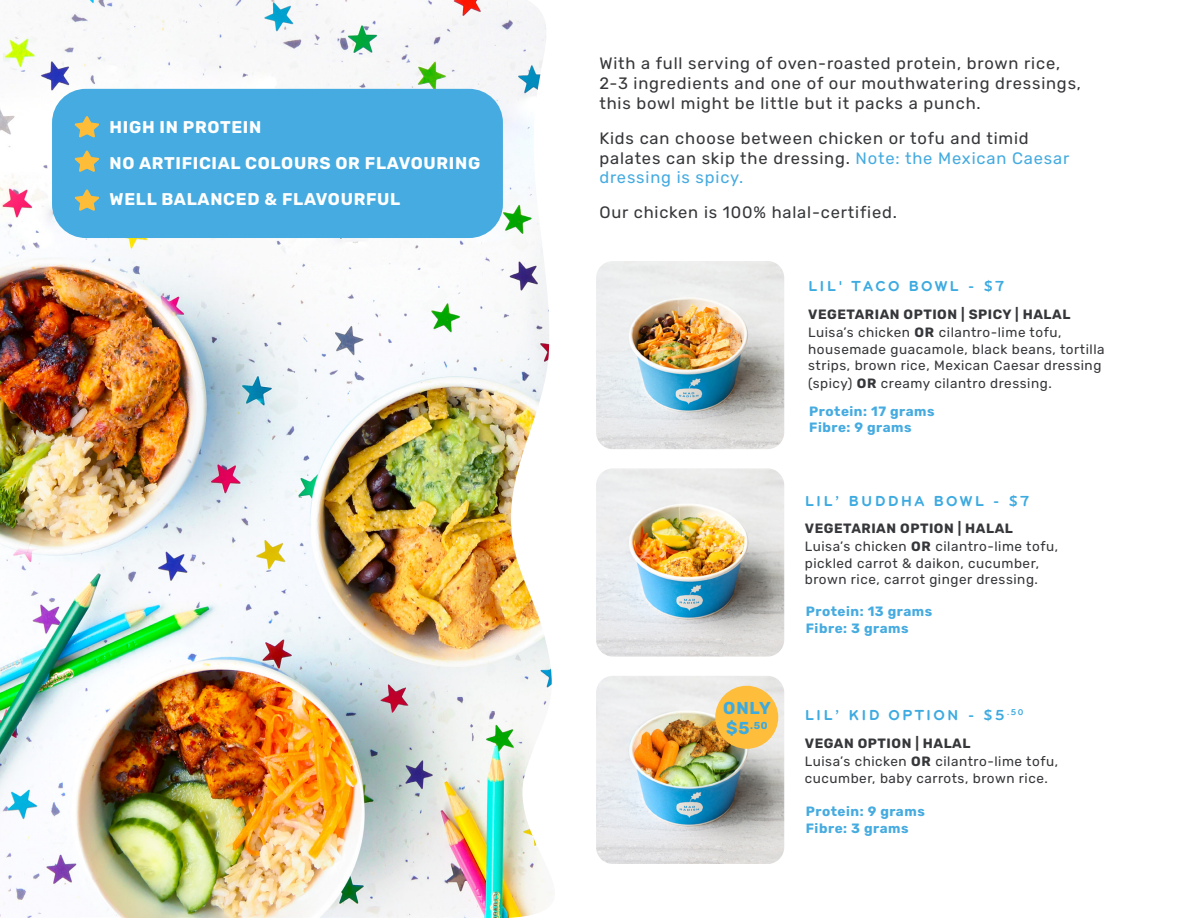
<style>
.page{position:relative;width:1188px;height:918px;background:#fff}
.page>*{position:absolute;margin:0;border:0;box-sizing:border-box;transform-origin:0 0}
.t1{font:700 17.25px "Rubik";color:#3daae0}
.t2{font:700 16.95px "Rubik";letter-spacing:.04em;color:#fff}
.t3{font:16.5px/19.8px "Rubik";letter-spacing:.05em;color:#36373a}
.t4{font:700 15px "Bryant";letter-spacing:.15em;color:#3daae0}
.t5{font:13.5px/16.5px "Rubik";letter-spacing:.04em;color:#36373a}
.t6{font:700 13.5px "Rubik";letter-spacing:.04em;color:#45abe0}
.t7{font:700 13.5px "Rubik";letter-spacing:.04em;color:#36373a}
.t8{font:700 10.05px "Rubik";color:#3daae0}
.s1{color:#45abe0}
.s2{font-weight:700}
.s3{font-size:17.25px}
</style>
<div class="page">
<img style="left:0;top:0;width:553px;height:918px">
<div style="left:52px;top:89px;width:451px;height:149px;background:#45abe0;border-radius:34px"></div>
<svg style="left:74px;top:116px;width:26px;height:22px"></svg>
<svg style="left:74px;top:150px;width:26px;height:22px"></svg>
<svg style="left:74px;top:189px;width:25px;height:22px"></svg>
<img style="left:596px;top:261px;width:188px;height:188px">
<img style="left:596px;top:468px;width:188px;height:189px">
<img style="left:596px;top:676px;width:188px;height:188px">
<div style="left:715px;top:686px;width:63px;height:63px;background:#febd3b;border-radius:50%"></div>
<p class="t2" style="left:110px;top:118px;width:153px">HIGH IN PROTEIN</p>
<p class="t2" style="left:110px;top:153px;width:372px">NO ARTIFICIAL COLOURS OR FLAVOURING</p>
<p class="t2" style="left:110px;top:189px;width:292px">WELL BALANCED &amp; FLAVOURFUL</p>
<p class="t3" style="left:599px;top:54px;width:483px">With a full serving of oven-roasted protein, brown rice,<br>2-3 ingredients and one of our mouthwatering dressings, this bowl might be little but it packs a punch.</p>
<p class="t3" style="left:599px;top:129px;width:471px">Kids can choose between chicken or tofu and timid palates can skip the dressing. <span class="s1">Note: the Mexican Caesar dressing is spicy.</span></p>
<p class="t3" style="left:599px;top:203px;width:299px">Our chicken is 100% halal-certified.</p>
<p class="t4" style="left:808px;top:278px;width:198px">LIL' TACO BOWL - $7</p>
<p class="t7" style="left:808px;top:306px;width:264px">VEGETARIAN OPTION | SPICY | HALAL</p>
<p class="t5" style="left:808px;top:324px;width:298px">Luisa’s chicken <span class="s2">OR</span> cilantro-lime tofu, housemade guacamole, black beans, tortilla strips, brown rice, Mexican Caesar dressing</p>
<p class="t5" style="left:808px;top:375px;width:245px">(spicy) <span class="s2">OR</span> creamy cilantro dressing.</p>
<p class="t6" style="left:809px;top:403px;width:127px">Protein: 17 grams</p>
<p class="t6" style="left:809px;top:420px;width:104px">Fibre: 9 grams</p>
<p class="t1" style="left:723px;top:698px;width:49px">ONLY</p>
<p class="t8" style="left:726px;top:719px;width:43px"><span class="s3">$5</span>.50</p>
<p class="t4" style="left:805px;top:492px;width:226px">LIL’ BUDDHA BOWL - $7</p>
<p class="t7" style="left:805px;top:521px;width:210px">VEGETARIAN OPTION | HALAL</p>
<p class="t5" style="left:805px;top:539px;width:255px">Luisa’s chicken <span class="s2">OR</span> cilantro-lime tofu, pickled carrot &amp; daikon, cucumber, brown rice, carrot ginger dressing.</p>
<p class="t6" style="left:806px;top:604px;width:128px">Protein: 13 grams</p>
<p class="t6" style="left:806px;top:620px;width:104px">Fibre: 3 grams</p>
<p class="t4" style="left:805px;top:707px;width:220px">LIL’ KID OPTION - $5<sup>.50</sup></p>
<p class="t7" style="left:805px;top:736px;width:167px">VEGAN OPTION | HALAL</p>
<p class="t5" style="left:805px;top:753px;width:255px">Luisa’s chicken <span class="s2">OR</span> cilantro-lime tofu, cucumber, baby carrots, brown rice.</p>
<p class="t6" style="left:806px;top:804px;width:121px">Protein: 9 grams</p>
<p class="t6" style="left:806px;top:820px;width:104px">Fibre: 3 grams</p>
</div>
